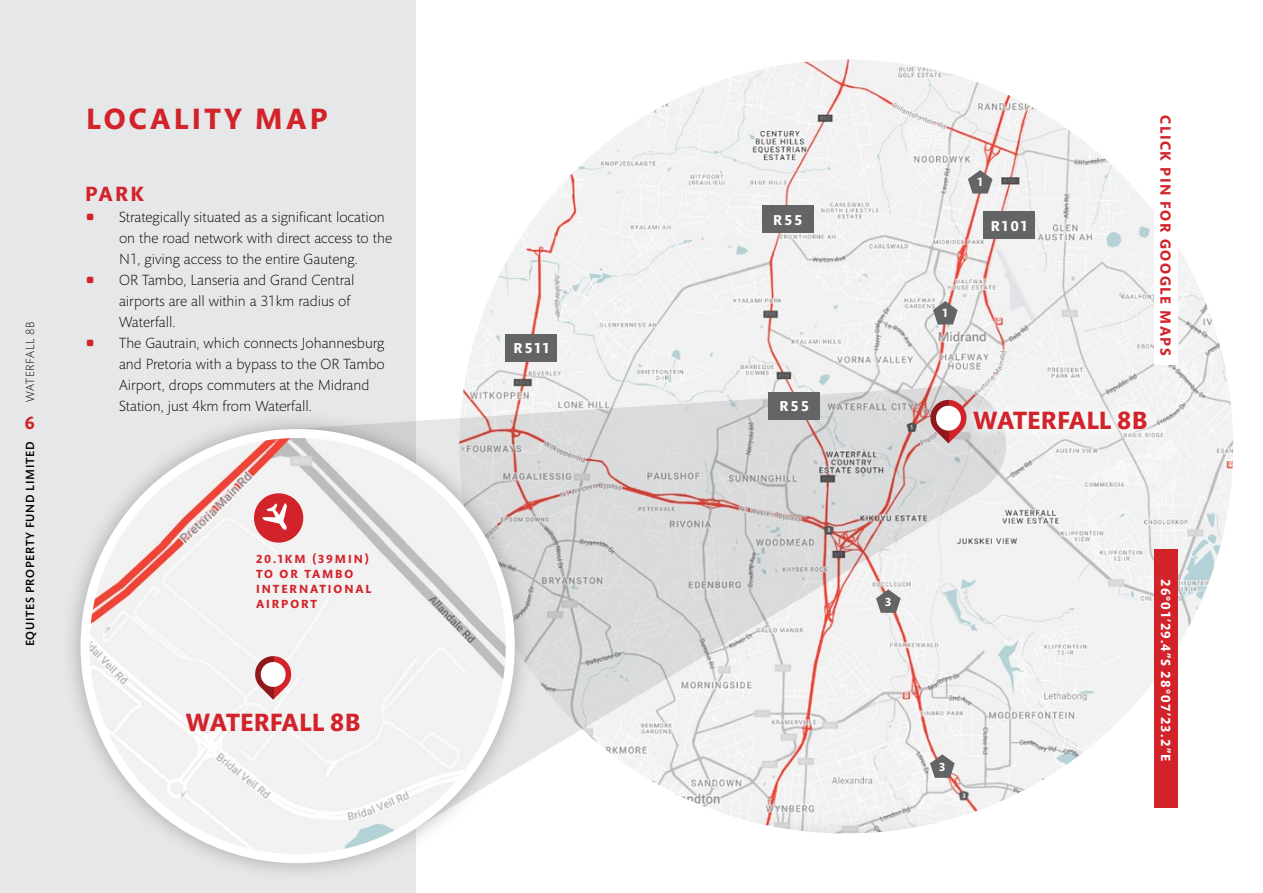
<style>
.page{position:relative;width:1263px;height:893px;background:#fff}
.page>*{position:absolute;margin:0;border:0;box-sizing:border-box;transform-origin:0 0}
.t1{font:700 30px "Mundo Sans Pro";letter-spacing:.11em;color:#d2232a}
.t2{font:700 25.5px "Mundo Sans Pro";letter-spacing:.01em;color:#d2232a}
.t3{font:700 21px "Mundo Sans Pro";color:#d2232a}
.t4{font:700 18px "Mundo Sans Pro";color:#d2232a}
.t5{font:300 15px/21px "Mundo Sans Pro";color:#000}
.t6{font:700 15px "Mundo Sans Pro";letter-spacing:.105em;color:#d2232a}
.t7{font:700 14.55px "Mundo Sans Pro";letter-spacing:.15em;color:#fff}
.t8{font:700 13.5px "Mundo Sans Pro";color:#fff}
.t9{font:700 12px/15px "Mundo Sans Pro";letter-spacing:.16em;color:#d2232a}
.t10{font:500 12px "Mundo Sans Pro";letter-spacing:.06em;color:#000}
.t11{font:300 12px "Mundo Sans Pro";letter-spacing:.06em;color:#000}
.t12{font:700 12px "Mundo Sans Pro";color:#fff}
</style>
<div class="page">
<div style="left:0;top:0;width:415px;height:893px;background:#e6e7e8"></div>
<img style="left:459px;top:60px;width:774px;height:773px;border-radius:387px">
<div style="left:1155px;top:550px;width:23px;height:258px;background:#d2232a"></div>
<div style="left:1155px;top:106px;width:23px;height:258px;background:#fff"></div>
<div style="left:762px;top:205px;width:52px;height:28px;background:#636466"></div>
<div style="left:983px;top:212px;width:52px;height:27px;background:#636466"></div>
<div style="left:505px;top:334px;width:52px;height:28px;background:#636466"></div>
<svg style="left:415px;top:387px;width:558px;height:438px"></svg>
<div style="left:61px;top:410px;width:473px;height:472px;background:#636466;opacity:.5"></div>
<img style="left:85px;top:433px;width:425px;height:426px;border-radius:213px">
<svg style="left:933px;top:301px;width:25px;height:23px"></svg>
<svg style="left:968px;top:170px;width:24px;height:24px"></svg>
<svg style="left:930px;top:754px;width:25px;height:24px"></svg>
<svg style="left:876px;top:589px;width:25px;height:24px"></svg>
<div style="left:768px;top:392px;width:52px;height:27px;background:#636466"></div>
<svg style="left:253px;top:654px;width:40px;height:46px"></svg>
<svg style="left:253px;top:656px;width:20px;height:31px"></svg>
<div style="left:261px;top:662px;width:25px;height:25px;background:#fff;border-radius:50%"></div>
<svg style="left:891px;top:386px;width:115px;height:115px;background:#d5cece"></svg>
<svg style="left:250px;top:490px;width:57px;height:56px"></svg>
<svg style="left:968px;top:400px;width:190px;height:41px;fill:#f4f4f4"></svg>
<svg style="left:929px;top:398px;width:39px;height:45px"></svg>
<svg style="left:929px;top:400px;width:19px;height:31px"></svg>
<div style="left:936px;top:406px;width:25px;height:25px;background:#fff;border-radius:50%"></div>
<h1 class="t1" style="left:86px;top:99px;width:243px">LOCALITY MAP</h1>
<p class="t12" style="left:978px;top:174px;width:7px">1</p>
<h3 class="t3" style="left:85px;top:180px;width:61px">PARK</h3>
<p class="t5" style="left:119px;top:206px;width:274px">Strategically situated as a significant location on the road network with direct access to the N1, giving access to the entire Gauteng.<br>OR Tambo, Lanseria and Grand Central airports are all within a 31km radius of Waterfall.<br>The Gautrain, which connects Johannesburg and Pretoria with a bypass to the OR Tambo Airport, drops commuters at the Midrand Station, just 4km from Waterfall.</p>
<p class="t7" style="left:773px;top:210px;width:31px">R55</p>
<p class="t7" style="left:991px;top:216px;width:38px">R101</p>
<p class="t12" style="left:943px;top:305px;width:7px">1</p>
<p class="t11" style="left:23px;top:402px;width:83px;rotate:-90deg">WATERFALL 8B</p>
<p class="t10" style="left:22px;top:646px;width:206px;rotate:-90deg">EQUITES PROPERTY FUND LIMITED</p>
<p class="t7" style="left:513px;top:339px;width:37px">R511</p>
<p class="t7" style="left:779px;top:397px;width:31px">R55</p>
<p class="t4" style="left:25px;top:411px;width:11px">6</p>
<h2 class="t2" style="left:973px;top:404px;width:176px">WATERFALL 8B</h2>
<p class="t9" style="left:256px;top:551px;width:117px">20.1KM (39MIN)<br>TO OR TAMBO<br>INTERNATIONAL<br>AIRPORT</p>
<p class="t12" style="left:885px;top:594px;width:8px">3</p>
<h2 class="t2" style="left:186px;top:705px;width:176px">WATERFALL 8B</h2>
<p class="t12" style="left:939px;top:759px;width:8px">3</p>
<p class="t6" style="left:1175px;top:115px;width:242px;rotate:90deg">CLICK PIN FOR GOOGLE MAPS</p>
<p class="t8" style="left:1174px;top:579px;width:184px;rotate:90deg">26°01’29.4”S 28°07’23.2”E</p>
</div>
